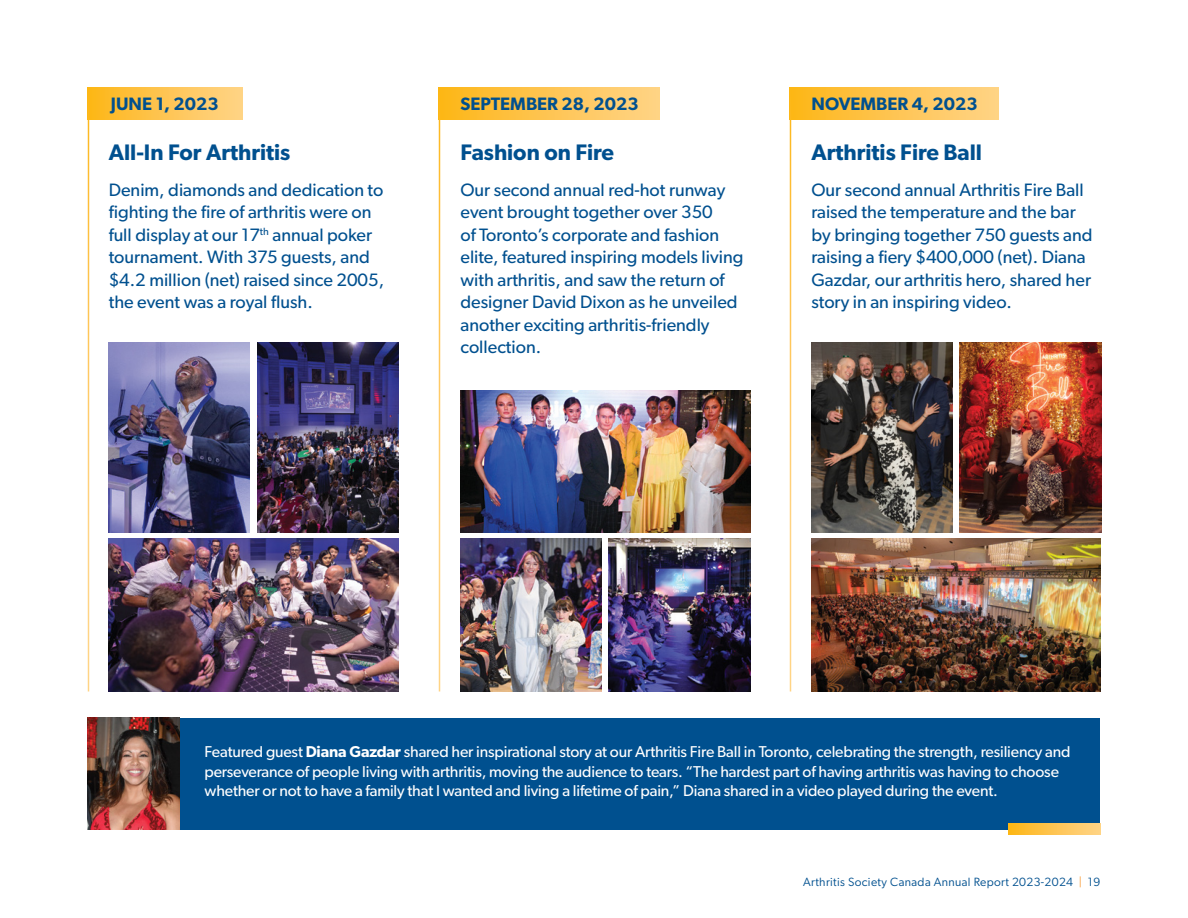
<style>
.page{position:relative;width:1188px;height:918px;background:#fff}
.page>*{position:absolute;margin:0;border:0;box-sizing:border-box;transform-origin:0 0}
.t1{font:600 22.5px "Gibson";color:#00508f}
.t2{font:18px/22.5px "Gibson";color:#00508f}
.t3{font:600 18px "Gibson";color:#00508f}
.t4{font:15.75px/19.5px "Gibson";letter-spacing:-.01em;color:#fff}
.t5{font:12px "Gibson";letter-spacing:.03em;color:#00508f}
.s1{font-weight:600}
.s2{color:#f89a34}
</style>
<div class="page">
<div style="left:88px;top:88px;width:154px;height:31px;background:linear-gradient(to right,#fdb619,#ffd488)"></div>
<div style="left:439px;top:88px;width:221px;height:31px;background:linear-gradient(to right,#fdb619,#ffd489)"></div>
<div style="left:790px;top:88px;width:209px;height:31px;background:linear-gradient(to right,#fdb619,#ffd489)"></div>
<hr style="left:88px;top:88px;width:1px;height:604px;background:#fff">
<hr style="left:790px;top:88px;width:1px;height:604px;background:#fff">
<hr style="left:439px;top:88px;width:1px;height:604px;background:#fff">
<div style="left:88px;top:718px;width:1012px;height:111px;background:#00508f"></div>
<img style="left:88px;top:718px;width:91px;height:111px">
<svg style="left:1009px;top:823px;width:91px;height:12px"></svg>
<img style="left:109px;top:539px;width:289px;height:153px">
<img style="left:812px;top:539px;width:289px;height:153px">
<img style="left:460px;top:391px;width:290px;height:142px">
<img style="left:109px;top:342px;width:141px;height:191px">
<img style="left:812px;top:342px;width:141px;height:191px">
<img style="left:460px;top:539px;width:142px;height:153px">
<img style="left:257px;top:342px;width:141px;height:191px">
<img style="left:960px;top:342px;width:141px;height:191px">
<img style="left:609px;top:539px;width:141px;height:153px">
<p class="t3" style="left:111px;top:93px;width:109px">JUNE 1, 2023</p>
<p class="t3" style="left:460px;top:93px;width:180px">SEPTEMBER 28, 2023</p>
<p class="t1" style="left:109px;top:139px;width:183px">All-In For Arthritis</p>
<p class="t2" style="left:109px;top:178px;width:277px">Denim, diamonds and dedication to fighting the fire of arthritis were on full display at our 17<sup>th</sup> annual poker tournament. With 375 guests, and $4.2 million (net) raised since 2005, the event was a royal flush.</p>
<p class="t1" style="left:460px;top:139px;width:155px">Fashion on Fire</p>
<p class="t2" style="left:460px;top:178px;width:284px">Our second annual red-hot runway event brought together over 350<br>of Toronto’s corporate and fashion elite, featured inspiring models living with arthritis, and saw the return of designer David Dixon as he unveiled another exciting arthritis-friendly collection.</p>
<p class="t3" style="left:812px;top:93px;width:168px">NOVEMBER 4, 2023</p>
<p class="t1" style="left:812px;top:139px;width:172px">Arthritis Fire Ball</p>
<p class="t2" style="left:812px;top:178px;width:283px">Our second annual Arthritis Fire Ball raised the temperature and the bar by bringing together 750 guests and raising a fiery $400,000 (net). Diana Gazdar, our arthritis hero, shared her story in an inspiring video.</p>
<p class="t4" style="left:205px;top:742px;width:867px">Featured guest <span class="s1">Diana Gazdar</span> shared her inspirational story at our Arthritis Fire Ball in Toronto, celebrating the strength, resiliency and perseverance of people living with arthritis, moving the audience to tears. “The hardest part of having arthritis was having to choose whether or not to have a family that I wanted and living a lifetime of pain,” Diana shared in a video played during the event.</p>
<p class="t5" style="left:803px;top:875px;width:299px">Arthritis Society Canada Annual Report 2023-2024 <span class="s2">|</span> 19</p>
</div>
